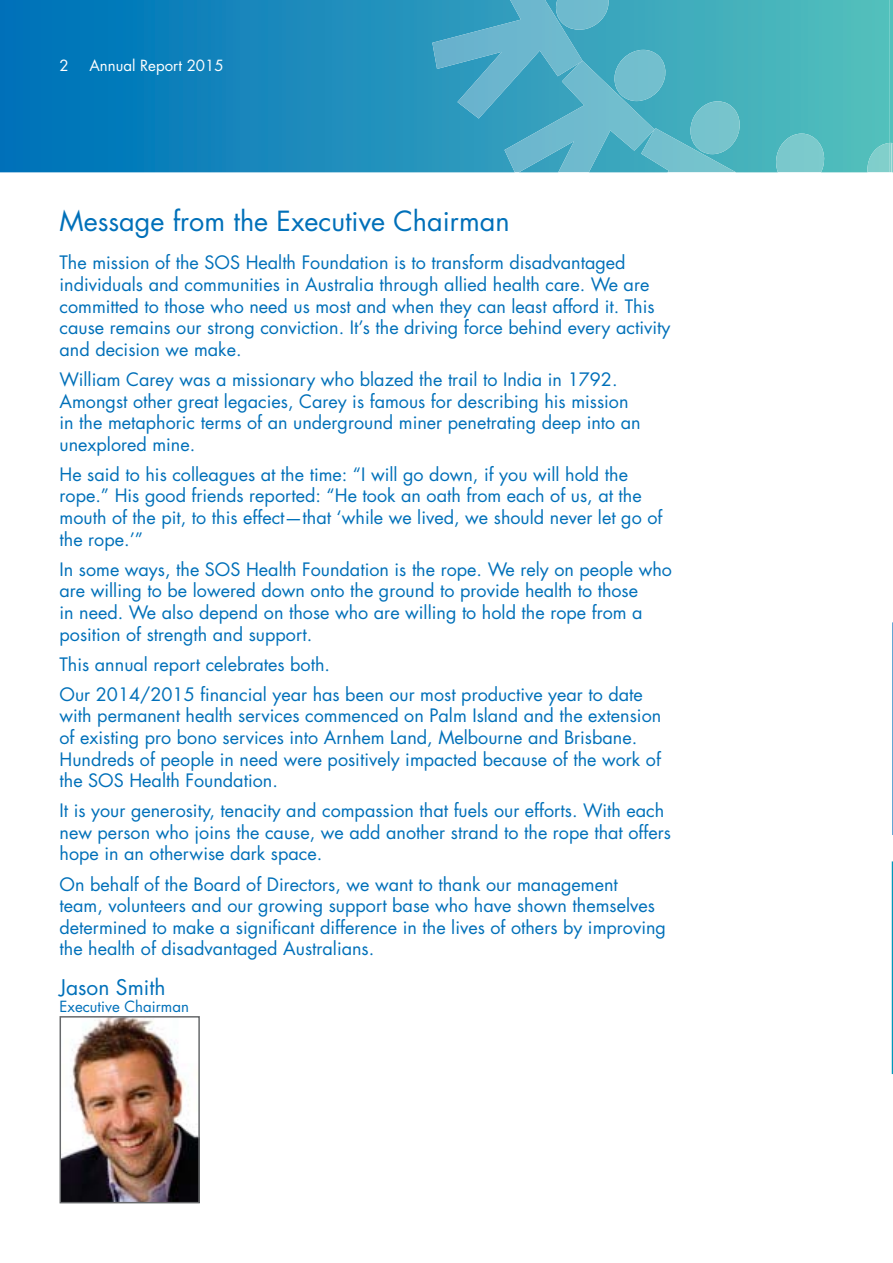
<style>
.page{position:relative;width:893px;height:1263px;background:#fff}
.page>*{position:absolute;margin:0;border:0;box-sizing:border-box;transform-origin:0 0}
.t1{font:27px "Futura Std";color:#0070b9}
.t2{font:21px "Futura Std";color:#0070b9}
.t3{font:18px/21.6px "Futura Std";color:#0070b9}
.t4{font:15px "Futura Std";color:#0070b9}
.t5{font:15px "Futura Std";color:#fff}
</style>
<div class="page">
<img style="left:63px;top:1019px;width:134px;height:181px">
<div style="left:60px;top:1016px;width:140px;height:187px;border:2px solid #67696b"></div>
<svg style="left:892px;top:622px;width:1px;height:213px"></svg>
<svg style="left:892px;top:861px;width:1px;height:213px"></svg>
<svg style="left:0;top:0;width:867px;height:172px;background:#1d8ebb"></svg>
<svg style="left:775px;top:134px;width:52px;height:39px;background:#74c7ca"></svg>
<svg style="left:432px;top:0;width:311px;height:173px;background:#50adc4"></svg>
<svg style="left:867px;top:0;width:26px;height:173px;background:#5bc2be"></svg>
<p class="t5" style="left:60px;top:59px;width:11px">2</p>
<p class="t5" style="left:89px;top:59px;width:136px">Annual Report 2015</p>
<h1 class="t1" style="left:60px;top:208px;width:452px">Message from the Executive Chairman</h1>
<p class="t3" style="left:60px;top:253px;width:612px">The mission of the SOS Health Foundation is to transform disadvantaged individuals and communities in Australia through allied health care. We are committed to those who need us most and when they can least afford it. This cause remains our strong conviction. It’s the driving force behind every activity and decision we make.</p>
<p class="t3" style="left:60px;top:370px;width:583px">William Carey was a missionary who blazed the trail to India in 1792.<br>Amongst other great legacies, Carey is famous for describing his mission in the metaphoric terms of an underground miner penetrating deep into an unexplored mine.</p>
<p class="t3" style="left:60px;top:465px;width:604px">He said to his colleagues at the time: “I will go down, if you will hold the rope.” His good friends reported: “He took an oath from each of us, at the mouth of the pit, to this effect—that ‘while we lived, we should never let go of the rope.’”</p>
<p class="t3" style="left:60px;top:560px;width:614px">In some ways, the SOS Health Foundation is the rope. We rely on people who are willing to be lowered down onto the ground to provide health to those<br>in need. We also depend on those who are willing to hold the rope from a position of strength and support.</p>
<p class="t3" style="left:60px;top:650px;width:585px;line-height:30.2px">This annual report celebrates both.<br>Our 2014/2015 financial year has been our most productive year to date</p>
<p class="t3" style="left:60px;top:706px;width:603px">with permanent health services commenced on Palm Island and the extension of existing pro bono services into Arnhem Land, Melbourne and Brisbane.<br>Hundreds of people in need were positively impacted because of the work of the SOS Health Foundation.</p>
<p class="t3" style="left:60px;top:801px;width:613px">It is your generosity, tenacity and compassion that fuels our efforts. With each new person who joins the cause, we add another strand to the rope that offers hope in an otherwise dark space.</p>
<p class="t3" style="left:60px;top:874px;width:608px">On behalf of the Board of Directors, we want to thank our management<br>team, volunteers and our growing support base who have shown themselves determined to make a significant difference in the lives of others by improving the health of disadvantaged Australians.</p>
<p class="t2" style="left:60px;top:977px;width:107px">Jason Smith</p>
<p class="t4" style="left:60px;top:999px;width:131px">Executive Chairman</p>
</div>
